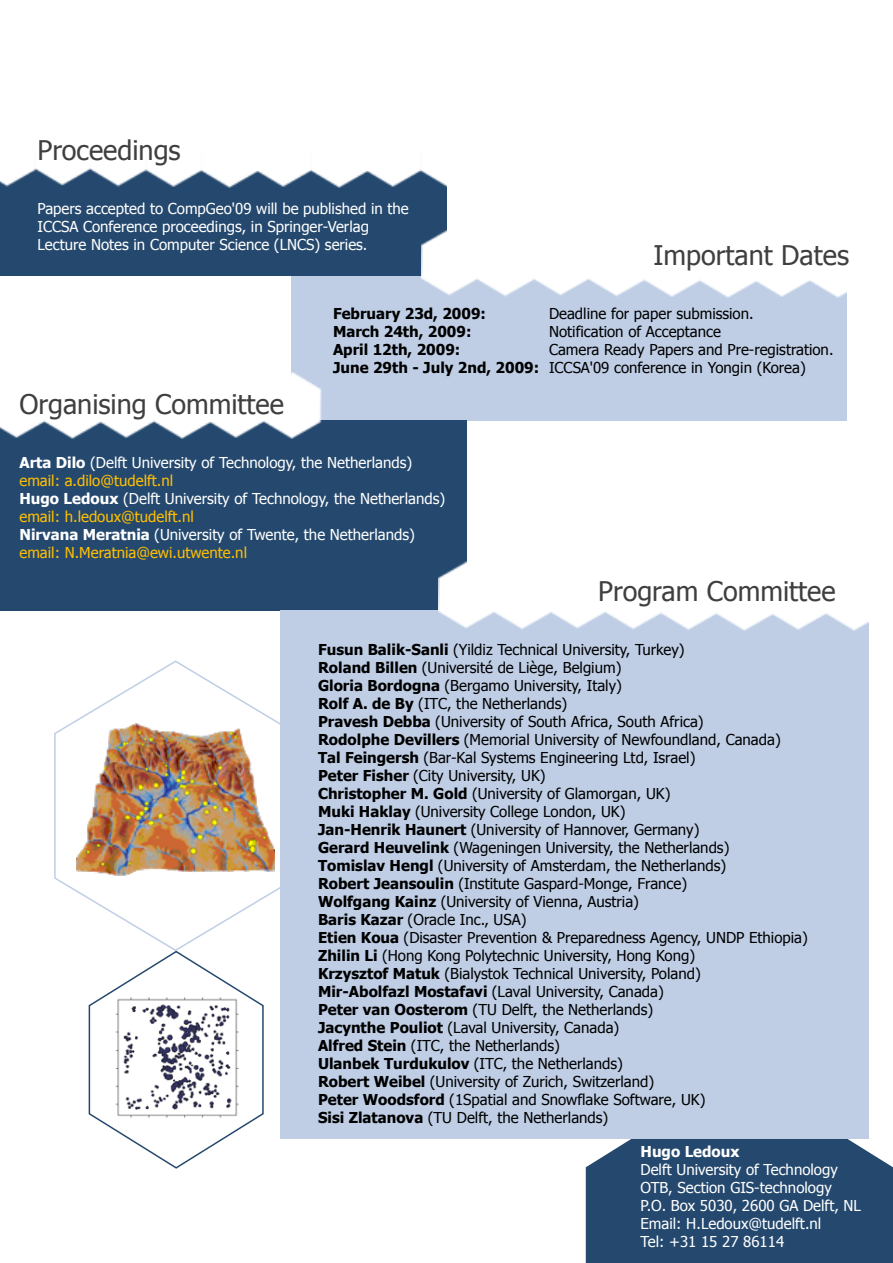
<style>
.page{position:relative;width:893px;height:1263px;background:#fff}
.page>*{position:absolute;margin:0;border:0;box-sizing:border-box;transform-origin:0 0}
.t1{font:27px "Tahoma";color:#3f3f3f}
.t2{font:15px/18px "Tahoma";color:#000}
.t3{font:15px/18px "Tahoma";color:#fff}
.t4{font:700 15px "Tahoma";color:#000}
.t5{font:700 15px "Tahoma";color:#fff}
.s1{font-weight:700}
.s2{color:#ffbf00}
</style>
<div class="page">
<div style="left:586px;top:1138px;width:307px;height:125px;background:#25496e"></div>
<div style="left:0;top:148px;width:447px;height:128px;background:#25496e"></div>
<img style="left:0;top:148px;width:447px;height:39px">
<div style="left:291px;top:276px;width:555px;height:145px;background:#bfcee5"></div>
<div style="left:0;top:420px;width:467px;height:190px;background:#25496e"></div>
<img style="left:422px;top:229px;width:425px;height:68px">
<img style="left:0;top:372px;width:321px;height:66px">
<div style="left:281px;top:610px;width:588px;height:528px;background:#bfcee5"></div>
<img style="left:438px;top:561px;width:431px;height:69px">
<svg style="left:54px;top:659px;width:227px;height:293px"></svg>
<svg style="left:88px;top:950px;width:177px;height:219px"></svg>
<img style="left:76px;top:723px;width:198px;height:152px">
<img style="left:108px;top:996px;width:132px;height:127px">
<h1 class="t1" style="left:38px;top:132px;width:145px">Proceedings</h1>
<p class="t3" style="left:38px;top:199px;width:373px">Papers accepted to CompGeo'09 will be published in the<br>ICCSA Conference proceedings, in Springer-Verlag<br>Lecture Notes in Computer Science (LNCS) series.</p>
<h1 class="t1" style="left:654px;top:237px;width:197px">Important Dates</h1>
<p class="t4" style="left:333px;top:303px;width:155px">February 23d, 2009:</p>
<p class="t2" style="left:549px;top:304px;width:206px">Deadline for paper submission.</p>
<p class="t4" style="left:333px;top:321px;width:140px">March 24th, 2009:</p>
<p class="t2" style="left:549px;top:322px;width:173px">Notification of Acceptance</p>
<p class="t4" style="left:333px;top:339px;width:129px">April 12th, 2009:</p>
<p class="t2" style="left:333px;top:340px;width:502px;text-indent:216px">Camera Ready Papers and Pre-registration.<br><span class="s1">June 29th - July 2nd, 2009:</span> ICCSA'09 conference in Yongin (Korea)</p>
<h1 class="t1" style="left:20px;top:386px;width:266px">Organising Committee</h1>
<p class="t3" style="left:20px;top:452px;width:427px"><span class="s1">Arta Dilo</span> (Delft University of Technology, the Netherlands) <span class="s2">email: a.dilo@tudelft.nl<br></span><span class="s1">Hugo Ledoux</span> (Delft University of Technology, the Netherlands) <span class="s2">email: h.ledoux@tudelft.nl<br></span><span class="s1">Nirvana Meratnia</span> (University of Twente, the Netherlands) <span class="s2">email: N.Meratnia@ewi.utwente.nl</span></p>
<h1 class="t1" style="left:598px;top:573px;width:239px">Program Committee</h1>
<p class="t2" style="left:318px;top:640px;width:491px"><span class="s1">Fusun Balik-Sanli</span> (Yildiz Technical University, Turkey)<br><span class="s1">Roland Billen</span> (Université de Liège, Belgium)<br><span class="s1">Gloria Bordogna</span> (Bergamo University, Italy)<br><span class="s1">Rolf A. de By</span> (ITC, the Netherlands)<br><span class="s1">Pravesh Debba</span> (University of South Africa, South Africa)<br><span class="s1">Rodolphe Devillers</span> (Memorial University of Newfoundland, Canada)<br><span class="s1">Tal Feingersh</span> (Bar-Kal Systems Engineering Ltd, Israel)<br><span class="s1">Peter Fisher</span> (City University, UK)<br><span class="s1">Christopher M. Gold</span> (University of Glamorgan, UK)<br><span class="s1">Muki Haklay</span> (University College London, UK)<br><span class="s1">Jan-Henrik Haunert</span> (University of Hannover, Germany)<br><span class="s1">Gerard Heuvelink</span> (Wageningen University, the Netherlands)<br><span class="s1">Tomislav Hengl</span> (University of Amsterdam, the Netherlands)<br><span class="s1">Robert Jeansoulin</span> (Institute Gaspard-Monge, France)<br><span class="s1">Wolfgang Kainz</span> (University of Vienna, Austria)<br><span class="s1">Baris Kazar</span> (Oracle Inc., USA)<br><span class="s1">Etien Koua</span> (Disaster Prevention &amp; Preparedness Agency, UNDP Ethiopia)<br><span class="s1">Zhilin Li</span> (Hong Kong Polytechnic University, Hong Kong)<br><span class="s1">Krzysztof Matuk</span> (Bialystok Technical University, Poland)<br><span class="s1">Mir-Abolfazl Mostafavi</span> (Laval University, Canada)<br><span class="s1">Peter van Oosterom</span> (TU Delft, the Netherlands)<br><span class="s1">Jacynthe Pouliot</span> (Laval University, Canada)<br><span class="s1">Alfred Stein</span> (ITC, the Netherlands)<br><span class="s1">Ulanbek Turdukulov</span> (ITC, the Netherlands)<br><span class="s1">Robert Weibel</span> (University of Zurich, Switzerland)<br><span class="s1">Peter Woodsford</span> (1Spatial and Snowflake Software, UK)<br><span class="s1">Sisi Zlatanova</span> (TU Delft, the Netherlands)</p>
<p class="t5" style="left:640px;top:1141px;width:100px">Hugo Ledoux</p>
<p class="t3" style="left:640px;top:1160px;width:222px">Delft University of Technology<br>OTB, Section GIS-technology<br>P.O. Box 5030, 2600 GA Delft, NL<br>Email: H.Ledoux@tudelft.nl<br>Tel: +31 15 27 86114</p>
</div>
